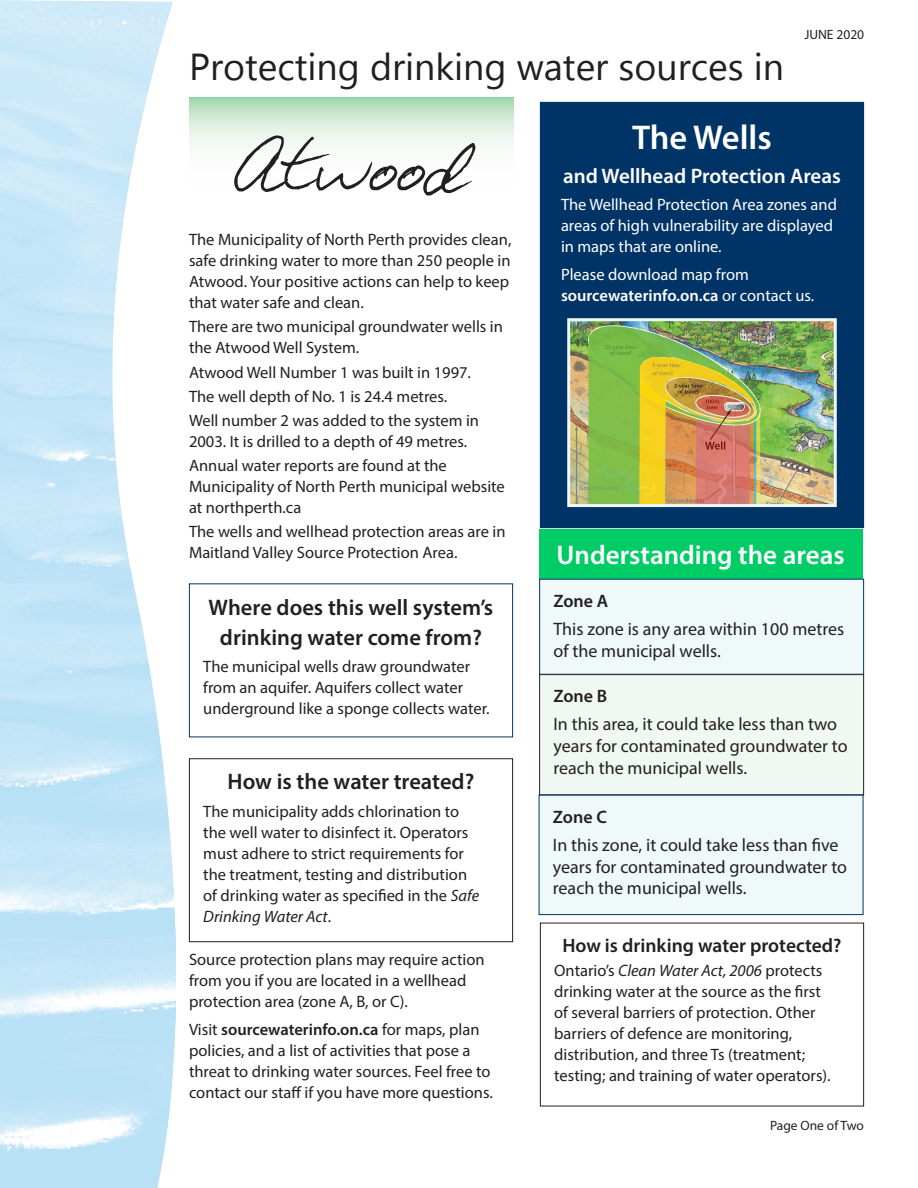
<style>
.page{position:relative;width:918px;height:1188px;background:#fff}
.page>*{position:absolute;margin:0;border:0;box-sizing:border-box;transform-origin:0 0}
.t1{font:72px "Galeforce BTN";color:#231f20}
.t2{font:37.5px "Gadugi";color:#231f20}
.t3{font:600 34.5px "Myriad Pro";color:#fff}
.t4{font:600 27px "Myriad Pro";color:#fff}
.t5{font:600 22.5px/30px "Myriad Pro";color:#231f20;text-align:center}
.t6{font:600 21px "Myriad Pro";color:#fff}
.t7{font:600 19.5px "Myriad Pro";color:#231f20}
.t8{font:18px/21.6px "Myriad Pro";color:#231f20}
.t9{font:600 18px "Myriad Pro";color:#231f20}
.t10{font:16.5px/21px "Myriad Pro";color:#231f20}
.t11{font:16.5px/21px "Myriad Pro";color:#fff}
.t12{font:13.5px "Myriad Pro";color:#231f20}
.s1{font-style:italic}
.s2{font-weight:600}
</style>
<div class="page">
<svg style="left:189px;top:97px;width:324px;height:50px"></svg>
<img style="left:0;top:0;width:175px;height:1188px">
<div style="left:539px;top:530px;width:324px;height:49px;background:#0c6"></div>
<div style="left:189px;top:583px;width:324px;height:154px;border:1px solid #036"></div>
<div style="left:540px;top:102px;width:324px;height:426px;background:#036"></div>
<img style="left:571px;top:322px;width:262px;height:181px">
<div style="left:567px;top:318px;width:270px;height:189px;border:3px solid #eef8f7"></div>
<div style="left:540px;top:579px;width:324px;height:95px;background:#f0f9f9"></div>
<div style="left:540px;top:675px;width:324px;height:120px;background:#f0f8f3"></div>
<div style="left:539px;top:674px;width:325px;height:121px;border:1px solid #231f20"></div>
<div style="left:539px;top:795px;width:324px;height:120px;background:#f0f9f9"></div>
<div style="left:539px;top:795px;width:324px;height:120px;border:1px solid #036"></div>
<div style="left:189px;top:758px;width:324px;height:184px;border:1px solid #231f20"></div>
<div style="left:540px;top:923px;width:324px;height:183px;border:1px solid #231f20"></div>
<p class="t2" style="left:189px;top:44px;width:597px">Protecting drinking water sources in</p>
<p class="t12" style="left:804px;top:26px;width:61px">JUNE 2020</p>
<p class="t1" style="left:234px;top:117px;width:235px">Atwood</p>
<p class="t10" style="left:189px;top:229px;width:324px">The Municipality of North Perth provides clean, safe drinking water to more than 250 people in Atwood. Your positive actions can help to keep that water safe and clean.</p>
<p class="t10" style="left:189px;top:316px;width:315px">There are two municipal groundwater wells in the Atwood Well System.</p>
<p class="t10" style="left:189px;top:361px;width:284px">Atwood Well Number 1 was built in 1997.</p>
<p class="t10" style="left:189px;top:385px;width:260px">The well depth of No. 1 is 24.4 metres.</p>
<p class="t10" style="left:189px;top:410px;width:292px">Well number 2 was added to the system in<br>2003. It is drilled to a depth of 49 metres.</p>
<p class="t10" style="left:189px;top:455px;width:317px">Annual water reports are found at the<br>Municipality of North Perth municipal website at northperth.ca</p>
<p class="t10" style="left:189px;top:521px;width:318px">The wells and wellhead protection areas are in<br>Maitland Valley Source Protection Area.</p>
<p class="t5" style="left:209px;top:591px;width:286px">Where does this well system’s drinking water come from?</p>
<p class="t10" style="left:203px;top:656px;width:288px">The municipal wells draw groundwater from an aquifer. Aquifers collect water underground like a sponge collects water.</p>
<p class="t5" style="left:228px;top:766px;width:248px">How is the water treated?</p>
<p class="t10" style="left:203px;top:801px;width:278px">The municipality adds chlorination to the well water to disinfect it. Operators must adhere to strict requirements for the treatment, testing and distribution of drinking water as specified in the <span class="s1">Safe Drinking Water Act</span>.</p>
<p class="t10" style="left:189px;top:949px;width:297px">Source protection plans may require action from you if you are located in a wellhead protection area (zone A, B, or C).</p>
<p class="t10" style="left:189px;top:1018px;width:305px">Visit <span class="s2">sourcewaterinfo.on.ca</span> for maps, plan policies, and a list of activities that pose a threat to drinking water sources. Feel free to contact our staff if you have more questions.</p>
<p class="t3" style="left:632px;top:115px;width:141px">The Wells</p>
<p class="t6" style="left:563px;top:162px;width:279px">and Wellhead Protection Areas</p>
<p class="t11" style="left:561px;top:194px;width:278px">The Wellhead Protection Area zones and areas of high vulnerability are displayed in maps that are online.</p>
<p class="t11" style="left:561px;top:264px;width:255px">Please download map from <span class="s2">sourcewaterinfo.on.ca</span> or contact us.</p>
<p class="t4" style="left:557px;top:538px;width:290px">Understanding the areas</p>
<p class="t9" style="left:554px;top:589px;width:56px">Zone A</p>
<p class="t8" style="left:554px;top:618px;width:292px">This zone is any area within 100 metres of the municipal wells.</p>
<p class="t9" style="left:554px;top:685px;width:55px">Zone B</p>
<p class="t8" style="left:554px;top:713px;width:296px">In this area, it could take less than two years for contaminated groundwater to reach the municipal wells.</p>
<p class="t9" style="left:553px;top:805px;width:56px">Zone C</p>
<p class="t8" style="left:553px;top:834px;width:296px">In this zone, it could take less than five years for contaminated groundwater to reach the municipal wells.</p>
<p class="t7" style="left:562px;top:933px;width:281px">How is drinking water protected?</p>
<p class="t10" style="left:554px;top:960px;width:278px">Ontario’s <span class="s1">Clean Water Act, 2006</span> protects drinking water at the source as the first of several barriers of protection. Other barriers of defence are monitoring, distribution, and three Ts (treatment; testing; and training of water operators).</p>
<p class="t12" style="left:770px;top:1117px;width:95px">Page One of Two</p>
</div>
